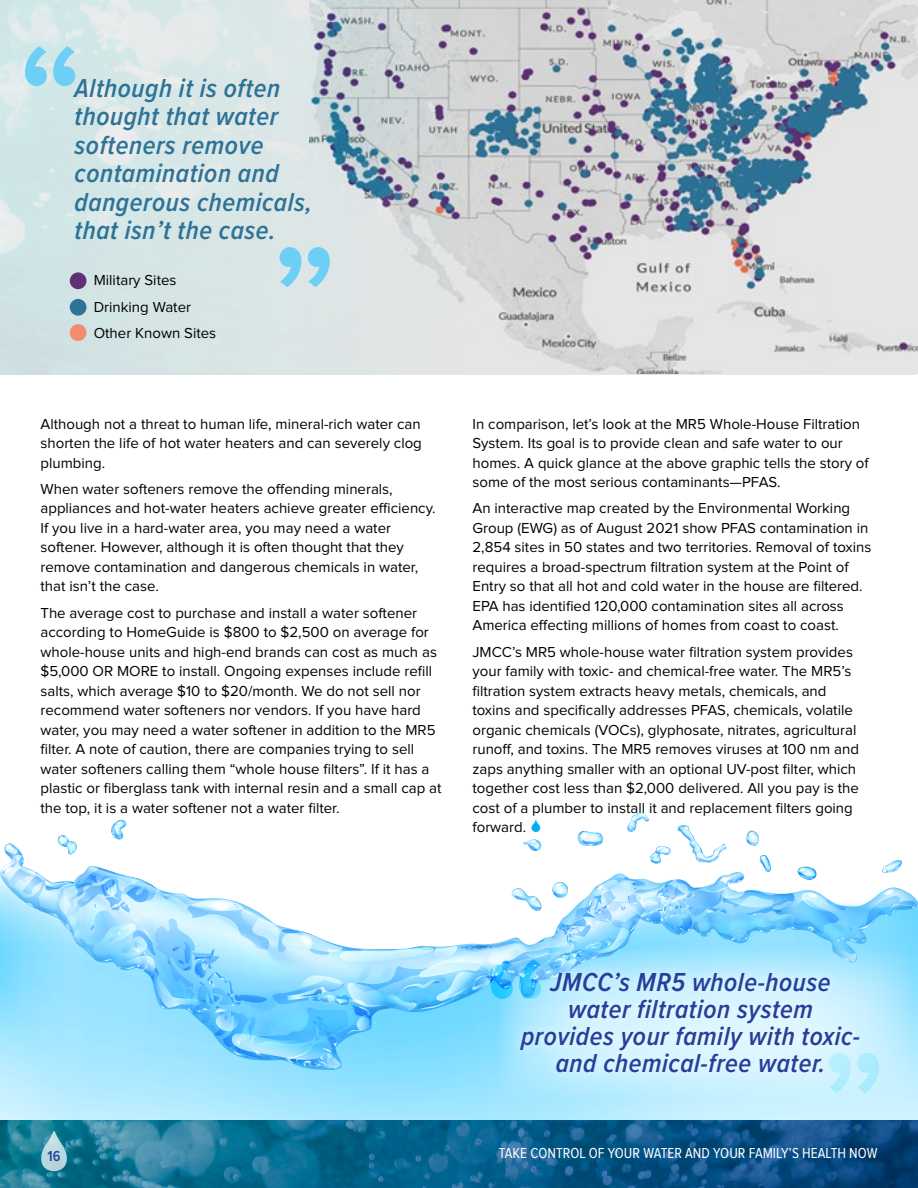
<style>
.page{position:relative;width:918px;height:1188px;background:#fff}
.page>*{position:absolute;margin:0;border:0;box-sizing:border-box;transform-origin:0 0}
.Headline_Treatment{font:600 157.05px "Proxima Nova Cond";color:#6dcff6}
.t1{font:600 157.05px "Proxima Nova Cond";color:#25409a}
.t2{font:italic 600 27px/28.5px "Proxima Nova Cond";letter-spacing:.02em;color:#2e7396}
.t3{font:italic 600 27px/27px "Proxima Nova Cond";letter-spacing:.02em;color:#25409a;text-align:center}
.Body_Copy{font:15px/19.5px "Proxima Nova";color:#000}
.t4{font:15px "Proxima Nova Cond";color:#fff}
.t5{font:600 15px "Proxima Nova Cond";color:#25409a}
</style>
<div class="page">
<img style="left:0;top:1120px;width:918px;height:68px">
<svg style="left:38px;top:1131px;width:32px;height:40px"></svg>
<svg style="left:0;top:1069px;width:918px;height:51px;background:#ade9fe"></svg>
<svg style="left:498px;top:1069px;width:418px;height:31px;background:#bfedff"></svg>
<img style="left:472px;top:0;width:446px;height:373px">
<img style="left:0;top:0;width:472px;height:375px">
<div style="left:70px;top:272px;width:16px;height:17px;background:#5f3074;border-radius:50%"></div>
<div style="left:70px;top:299px;width:16px;height:17px;background:#2e7396;border-radius:50%"></div>
<div style="left:70px;top:324px;width:16px;height:17px;background:#f18d6d;border-radius:50%"></div>
<div style="left:511px;top:963px;width:358px;height:118px;background:#fff;opacity:.75"></div>
<svg style="left:0;top:813px;width:918px;height:256px"></svg>
<p class="Headline_Treatment" style="left:17px;top:28px;width:68px">“</p>
<p class="t2" style="left:75px;top:73px;width:239px">Although it is often thought that water softeners remove contamination and dangerous chemicals, that isn’t the case.</p>
<p class="Body_Copy" style="left:94px;top:271px;width:84px">Military Sites</p>
<p class="Body_Copy" style="left:94px;top:297px;width:99px">Drinking Water</p>
<p class="Body_Copy" style="left:94px;top:324px;width:124px">Other Known Sites</p>
<p class="Headline_Treatment" style="left:271px;top:229px;width:68px">”</p>
<p class="Body_Copy" style="left:40px;top:415px;width:383px;text-align:justify">Although not a threat to human life, mineral-rich water can shorten the life of hot water heaters and can severely clog plumbing.</p>
<p class="Body_Copy" style="left:40px;top:480px;width:397px">When water softeners remove the offending minerals, appliances and hot-water heaters achieve greater efficiency.<br>If you live in a hard-water area, you may need a water softener. However, although it is often thought that they remove contamination and dangerous chemicals in water, that isn’t the case.</p>
<p class="Body_Copy" style="left:40px;top:604px;width:403px">The average cost to purchase and install a water softener according to HomeGuide is $800 to $2,500 on average for whole-house units and high-end brands can cost as much as $5,000 OR MORE to install. Ongoing expenses include refill salts, which average $10 to $20/month. We do not sell nor recommend water softeners nor vendors. If you have hard water, you may need a water softener in addition to the MR5 filter. A note of caution, there are companies trying to sell water softeners calling them “whole house filters”. If it has a plastic or fiberglass tank with internal resin and a small cap at the top, it is a water softener not a water filter.</p>
<p class="Body_Copy" style="left:472px;top:415px;width:398px">In comparison, let’s look at the MR5 Whole-House Filtration System. Its goal is to provide clean and safe water to our homes. A quick glance at the above graphic tells the story of some of the most serious contaminants—PFAS.</p>
<p class="Body_Copy" style="left:472px;top:499px;width:400px">An interactive map created by the Environmental Working Group (EWG) as of August 2021 show PFAS contamination in 2,854 sites in 50 states and two territories. Removal of toxins requires a broad-spectrum filtration system at the Point of Entry so that all hot and cold water in the house are filtered.<br>EPA has identified 120,000 contamination sites all across America effecting millions of homes from coast to coast.</p>
<p class="Body_Copy" style="left:472px;top:643px;width:388px">JMCC’s MR5 whole-house water filtration system provides your family with toxic- and chemical-free water. The MR5’s filtration system extracts heavy metals, chemicals, and toxins and specifically addresses PFAS, chemicals, volatile organic chemicals (VOCs), glyphosate, nitrates, agricultural runoff, and toxins. The MR5 removes viruses at 100 nm and zaps anything smaller with an optional UV-post filter, which together cost less than $2,000 delivered. All you pay is the cost of a plumber to install it and replacement filters going forward.</p>
<h1 class="t1" style="left:483px;top:941px;width:68px">“</h1>
<p class="t3" style="left:521px;top:968px;width:341px">JMCC’s MR5 whole-house water filtration system provides your family with toxic&shy;and chemical-free water.</p>
<h1 class="t1" style="left:820px;top:1035px;width:68px">”</h1>
<p class="t5" style="left:47px;top:1149px;width:14px">16</p>
<p class="t4" style="left:499px;top:1147px;width:380px">TAKE CONTROL OF YOUR WATER AND YOUR FAMILY’S HEALTH NOW</p>
</div>
